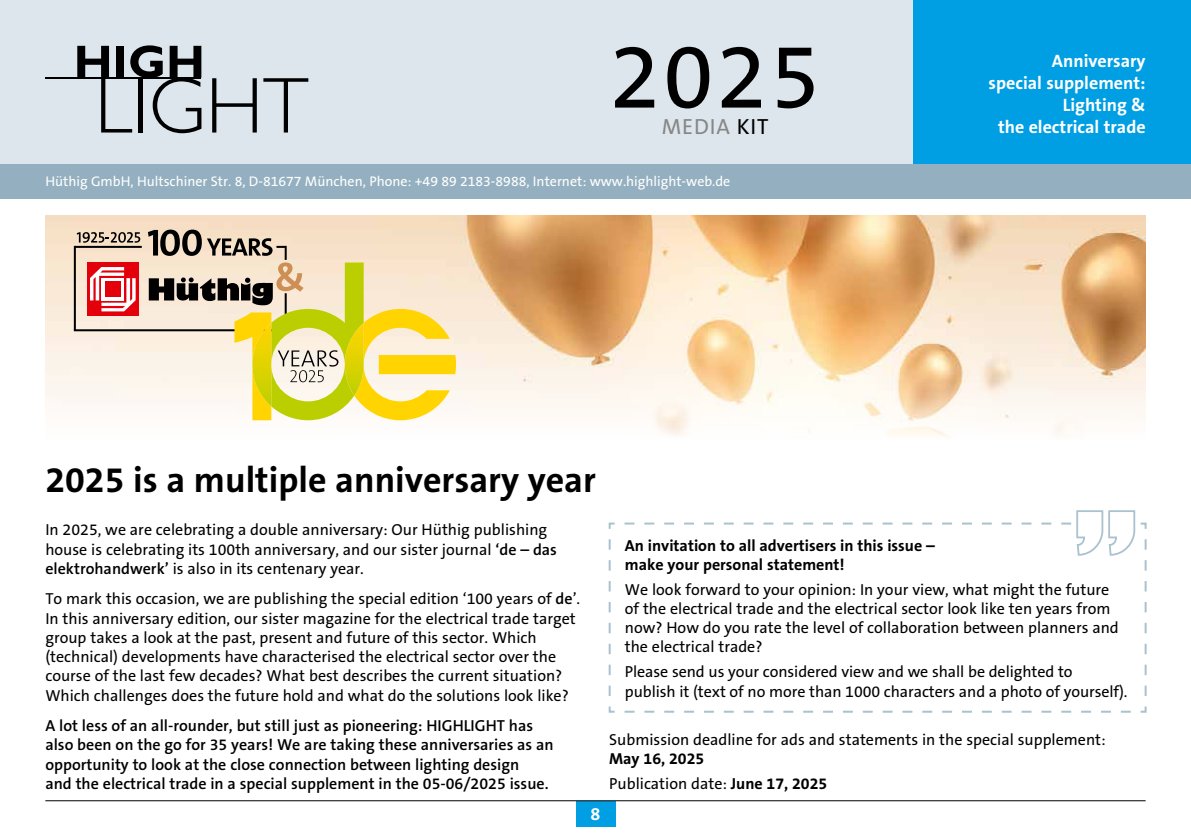
<style>
.page{position:relative;width:1191px;height:840px;background:#fff}
.page>*{position:absolute;margin:0;border:0;box-sizing:border-box;transform-origin:0 0}
.t1{font:92px "The Sans Os F";color:#000}
.t2{font:700 36px "The Sans Os F";color:#000}
.t3{font:22px "The Sans Os F";letter-spacing:.04em;color:#868786}
.t4{font:700 18px/22px "The Sans Os F";color:#fff;text-align:right}
.t5{font:16px/19.2px "The Sans Os F";color:#000}
.t6{font:600 16px/19.2px "The Sans Os F";color:#000}
.t7{font:700 16px/19.2px "The Sans Os F";color:#000}
.t8{font:14px "The Sans Os F";color:#fff}
.s1{color:#000}
.s2{font-weight:600}
.s3{font-weight:400}
</style>
<div class="page">
<div style="left:0;top:0;width:1191px;height:164px;background:#dde6ec"></div>
<div style="left:913px;top:0;width:278px;height:198px;background:#009ee3"></div>
<div style="left:575px;top:800px;width:40px;height:25px;background:#009ee3"></div>
<hr style="left:45px;top:799px;width:1100px;height:1px;background:#000">
<div style="left:0;top:164px;width:1191px;height:34px;background:#94b0c0"></div>
<svg style="left:212px;top:78px;width:45px;height:54px"></svg>
<svg style="left:263px;top:78px;width:45px;height:54px"></svg>
<svg style="left:77px;top:45px;width:124px;height:88px"></svg>
<hr style="left:45px;top:77px;width:156px;height:2px;background:#000">
<img style="left:45px;top:215px;width:1100px;height:222px">
<svg style="left:608px;top:522px;width:539px;height:191px"></svg>
<div style="left:87px;top:262px;width:52px;height:54px;background:#e3000b"></div>
<svg style="left:90px;top:267px;width:46px;height:44px"></svg>
<div style="left:101px;top:278px;width:23px;height:22px;background:#fff"></div>
<div style="left:105px;top:281px;width:16px;height:16px;background:#e3000b"></div>
<svg style="left:77px;top:232px;width:63px;height:10px"></svg>
<hr style="left:75px;top:246px;width:67px;height:2px;background:#000">
<hr style="left:74px;top:246px;width:2px;height:84px;background:#000">
<hr style="left:74px;top:329px;width:213px;height:2px;background:#000">
<svg style="left:148px;top:229px;width:308px;height:191px"></svg>
<svg style="left:619px;top:510px;width:517px;height:46px"></svg>
<h1 class="t1" style="left:609px;top:17px;width:212px">2025</h1>
<h3 class="t3" style="left:662px;top:112px;width:108px">MEDIA <span class="s1">KIT</span></h3>
<p class="t8" style="left:45px;top:172px;width:686px">Hüthig GmbH, Hultschiner Str. 8, D-81677 München, Phone: +49 89 2183-8988, Internet: www.highlight-web.de</p>
<h2 class="t2" style="left:45px;top:456px;width:552px">2025 is a multiple anniversary year</h2>
<p class="t4" style="left:988px;top:50px;width:158px">Anniversary<br>special supplement:<br>Lighting &amp;<br>the electrical trade</p>
<p class="t5" style="left:45px;top:520px;width:513px">In 2025, we are celebrating a double anniversary: Our Hüthig publishing house is celebrating its 100th anniversary, and our sister journal <span class="s2">‘de – das elektrohandwerk’</span> is also in its centenary year.</p>
<p class="t5" style="left:45px;top:589px;width:536px">To mark this occasion, we are publishing the special edition ‘100 years of <span class="s2">de</span>’.<br>In this anniversary edition, our sister magazine for the electrical trade target group takes a look at the past, present and future of this sector. Which (technical) developments have characterised the electrical sector over the course of the last few decades? What best describes the current situation?<br>Which challenges does the future hold and what do the solutions look like?</p>
<p class="t6" style="left:45px;top:715px;width:510px">A lot less of an all-rounder, but still just as pioneering: HIGHLIGHT has also been on the go for 35 years! We are taking these anniversaries as an opportunity to look at the close connection between lighting design<br>and the electrical trade in a special supplement in the 05-06/2025 issue.</p>
<p class="t7" style="left:625px;top:535px;width:311px">An invitation to all advertisers in this issue – make your personal statement!</p>
<p class="t5" style="left:625px;top:579px;width:495px">We look forward to your opinion: In your view, what might the future of the electrical trade and the electrical sector look like ten years from now? How do you rate the level of collaboration between planners and the electrical trade?</p>
<p class="t5" style="left:625px;top:662px;width:504px">Please send us your considered view and we shall be delighted to publish it (text of no more than 1000 characters and a photo of yourself).</p>
<p class="t4" style="left:590px;top:802px;width:11px">8</p>
<p class="t5" style="left:609px;top:729px;width:498px">Submission deadline for ads and statements in the special supplement:</p>
<p class="t7" style="left:609px;top:745px;width:220px;line-height:24.8px">May 16, 2025<br><span class="s3">Publication date:</span> June 17, 2025</p>
</div>
